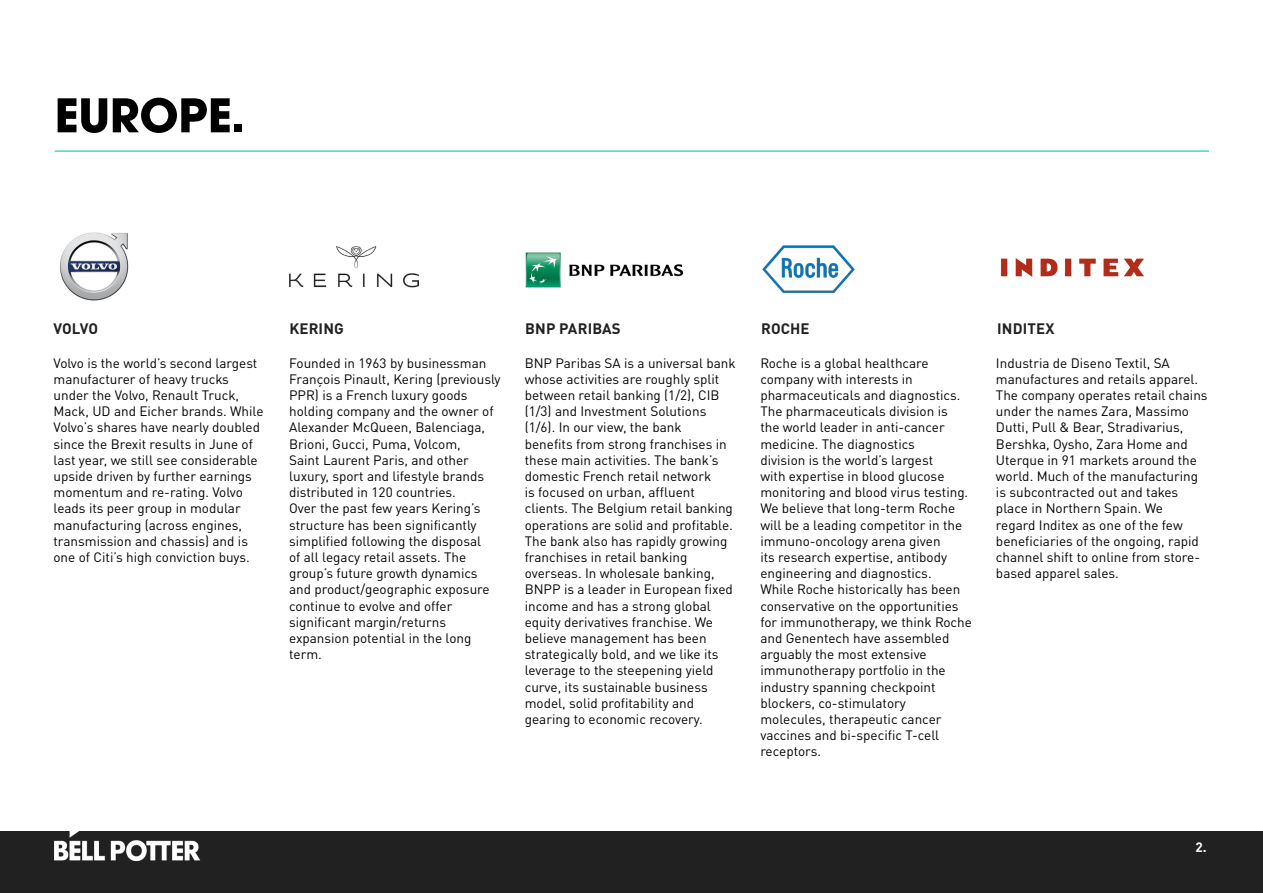
<style>
.page{position:relative;width:1263px;height:893px;background:#fff}
.page>*{position:absolute;margin:0;border:0;box-sizing:border-box;transform-origin:0 0}
.t1{font:700 51px "Avant Gard Goth EF";color:#000}
.t2{font:700 15px "DINOT";letter-spacing:.01em;color:#212121}
.t3{font:13.5px/16.2px "DINOT";color:#000}
.t4{font:700 13.5px "DINOT";color:#fff}
</style>
<div class="page">
<div style="left:0;top:832px;width:1263px;height:61px;background:#212121"></div>
<img style="left:54px;top:831px;width:1155px;height:29px">
<img style="left:60px;top:232px;width:69px;height:69px">
<img style="left:289px;top:246px;width:129px;height:42px">
<img style="left:525px;top:253px;width:158px;height:35px">
<img style="left:762px;top:245px;width:93px;height:48px">
<img style="left:1000px;top:258px;width:144px;height:19px">
<svg style="left:71px;top:831px;width:5px;height:3px"></svg>
<hr style="left:55px;top:151px;width:1154px;height:1px;background:#00c1b5">
<p class="t1" style="left:55px;top:84px;width:192px">EUROPE.</p>
<p class="t2" style="left:53px;top:319px;width:46px">VOLVO</p>
<p class="t2" style="left:289px;top:319px;width:56px">KERING</p>
<p class="t2" style="left:525px;top:319px;width:97px">BNP PARIBAS</p>
<p class="t2" style="left:761px;top:319px;width:50px">ROCHE</p>
<p class="t2" style="left:997px;top:319px;width:59px">INDITEX</p>
<p class="t3" style="left:53px;top:354px;width:212px">Volvo is the world’s second largest manufacturer of heavy trucks under the Volvo, Renault Truck, Mack, UD and Eicher brands. While Volvo’s shares have nearly doubled since the Brexit results in June of last year, we still see considerable upside driven by further earnings momentum and re-rating. Volvo leads its peer group in modular manufacturing (across engines, transmission and chassis) and is one of Citi’s high conviction buys.</p>
<p class="t3" style="left:289px;top:354px;width:213px">Founded in 1963 by businessman<br>François Pinault, Kering (previously<br>PPR) is a French luxury goods holding company and the owner of<br>Alexander McQueen, Balenciaga,<br>Brioni, Gucci, Puma, Volcom,<br>Saint Laurent Paris, and other luxury, sport and lifestyle brands distributed in 120 countries.<br>Over the past few years Kering’s structure has been significantly simplified following the disposal<br>of all legacy retail assets. The group’s future growth dynamics and product/geographic exposure continue to evolve and offer significant margin/returns expansion potential in the long term.</p>
<p class="t3" style="left:525px;top:354px;width:212px">BNP Paribas SA is a universal bank whose activities are roughly split between retail banking (1/2), CIB (1/3) and Investment Solutions (1/6). In our view, the bank<br>benefits from strong franchises in these main activities. The bank’s domestic French retail network<br>is focused on urban, affluent clients. The Belgium retail banking operations are solid and profitable.<br>The bank also has rapidly growing franchises in retail banking overseas. In wholesale banking,<br>BNPP is a leader in European fixed income and has a strong global equity derivatives franchise. We believe management has been strategically bold, and we like its leverage to the steepening yield curve, its sustainable business model, solid profitability and gearing to economic recovery.</p>
<p class="t3" style="left:760px;top:354px;width:213px">Roche is a global healthcare company with interests in pharmaceuticals and diagnostics.<br>The pharmaceuticals division is<br>the world leader in anti-cancer medicine. The diagnostics<br>division is the world’s largest<br>with expertise in blood glucose monitoring and blood virus testing.<br>We believe that long-term Roche will be a leading competitor in the immuno-oncology arena given<br>its research expertise, antibody engineering and diagnostics.<br>While Roche historically has been conservative on the opportunities for immunotherapy, we think Roche and Genentech have assembled arguably the most extensive immunotherapy portfolio in the industry spanning checkpoint blockers, co-stimulatory molecules, therapeutic cancer vaccines and bi-specific T-cell receptors.</p>
<p class="t3" style="left:996px;top:354px;width:213px">Industria de Diseno Textil, SA manufactures and retails apparel.<br>The company operates retail chains under the names Zara, Massimo<br>Dutti, Pull &amp; Bear, Stradivarius,<br>Bershka, Oysho, Zara Home and<br>Uterque in 91 markets around the world. Much of the manufacturing is subcontracted out and takes place in Northern Spain. We<br>regard Inditex as one of the few beneficiaries of the ongoing, rapid channel shift to online from store&shy;based apparel sales.</p>
<p class="t4" style="left:1196px;top:839px;width:13px">2.</p>
</div>
